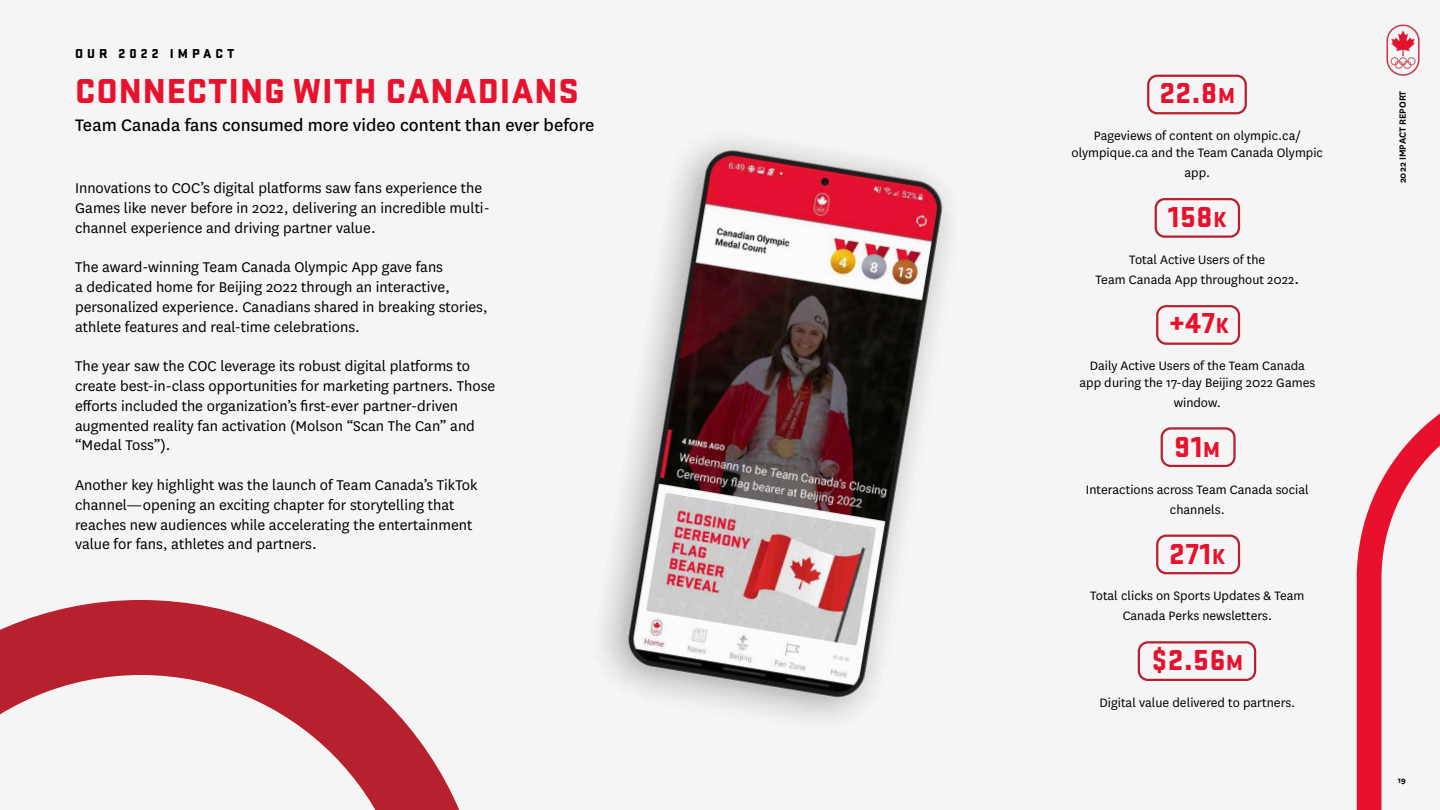
<style>
.page{position:relative;width:1440px;height:810px;background:#f5f5f5}
.page>*{position:absolute;margin:0;border:0;box-sizing:border-box;transform-origin:0 0}
.t1{font:900 36px "Stratum 2";letter-spacing:.025em;color:#e8122e}
.t2{font:900 30px "Stratum 2";letter-spacing:.025em;color:#e8112d}
.t3{font:19.5px "National";color:#000}
.t4{font:16.5px/19.8px "National";color:#000}
.t5{font:14.25px/19.8px "National";color:#000;text-align:center}
.t6{font:900 13.5px "Stratum 2";letter-spacing:.3em;color:#000}
.t7{font:600 10.5px "National";color:#000}
.t8{font:700 9px "National";color:#000}
.s1{font-size:22.5px}
.s2{font-size:16.5px}
</style>
<div class="page">
<img style="left:1386px;top:24px;width:34px;height:52px">
<svg style="left:1357px;top:413px;width:83px;height:397px"></svg>
<svg style="left:0;top:600px;width:459px;height:210px"></svg>
<div style="left:1147px;top:75px;width:100px;height:39px;border:2px solid #b7202d;border-radius:9px"></div>
<div style="left:1138px;top:641px;width:118px;height:40px;border:2px solid #b7202d;border-radius:9px"></div>
<div style="left:1155px;top:198px;width:85px;height:40px;border:2px solid #b7202d;border-radius:9px"></div>
<div style="left:1156px;top:305px;width:84px;height:40px;border:2px solid #b7202d;border-radius:9px"></div>
<div style="left:1161px;top:427px;width:75px;height:40px;border:2px solid #b7202d;border-radius:9px"></div>
<div style="left:1156px;top:535px;width:84px;height:39px;border:2px solid #b7202d;border-radius:9px"></div>
<img style="left:604px;top:141px;width:345px;height:578px">
<p class="t6" style="left:75px;top:44px;width:161px">OUR 2022 IMPACT</p>
<h1 class="t1" style="left:75px;top:64px;width:505px">CONNECTING WITH CANADIANS</h1>
<p class="t3" style="left:75px;top:112px;width:521px">Team Canada fans consumed more video content than ever before</p>
<p class="t4" style="left:75px;top:177px;width:416px">Innovations to COC’s digital platforms saw fans experience the<br>Games like never before in 2022, delivering an incredible multi&shy;channel experience and driving partner value.</p>
<p class="t4" style="left:75px;top:257px;width:414px">The award-winning Team Canada Olympic App gave fans<br>a dedicated home for Beijing 2022 through an interactive, personalized experience. Canadians shared in breaking stories, athlete features and real-time celebrations.</p>
<p class="t4" style="left:75px;top:356px;width:422px">The year saw the COC leverage its robust digital platforms to create best-in-class opportunities for marketing partners. Those efforts included the organization’s first-ever partner-driven augmented reality fan activation (Molson “Scan The Can” and “Medal Toss”).</p>
<p class="t4" style="left:75px;top:474px;width:404px">Another key highlight was the launch of Team Canada’s TikTok channel—opening an exciting chapter for storytelling that reaches new audiences while accelerating the entertainment value for fans, athletes and partners.</p>
<h2 class="t2" style="left:1160px;top:71px;width:77px">22.8<span class="s1">M</span></h2>
<p class="t5" style="left:1072px;top:127px;width:253px;line-height:17.1px">Pageviews of content on olympic.ca/ olympique.ca and the Team Canada Olympic</p>
<p class="t5" style="left:1185px;top:162px;width:27px">app.</p>
<h2 class="t2" style="left:1168px;top:195px;width:60px">158<span class="s1">K</span></h2>
<p class="t5" style="left:1096px;top:249px;width:205px">Total Active Users of the<br>Team Canada App throughout 2022<span class="s2">.</span></p>
<h2 class="t2" style="left:1169px;top:301px;width:61px">+47<span class="s1">K</span></h2>
<p class="t5" style="left:1079px;top:357px;width:237px;line-height:17.1px">Daily Active Users of the Team Canada app during the 17-day Beijing 2022 Games</p>
<p class="t5" style="left:1174px;top:392px;width:49px">window.</p>
<h2 class="t2" style="left:1175px;top:425px;width:47px">91<span class="s1">M</span></h2>
<p class="t5" style="left:1086px;top:479px;width:224px">Interactions across Team Canada social channels.</p>
<h2 class="t2" style="left:1170px;top:532px;width:57px">271<span class="s1">K</span></h2>
<p class="t5" style="left:1090px;top:586px;width:216px">Total clicks on Sports Updates &amp; Team<br>Canada Perks newsletters.</p>
<h2 class="t2" style="left:1152px;top:638px;width:93px">$2.56<span class="s1">M</span></h2>
<p class="t5" style="left:1099px;top:692px;width:197px">Digital value delivered to partners.</p>
<p class="t7" style="left:1395px;top:183px;width:94px;rotate:-90deg">2022 IMPACT REPORT</p>
<p class="t8" style="left:1398px;top:773px;width:9px">19</p>
</div>
